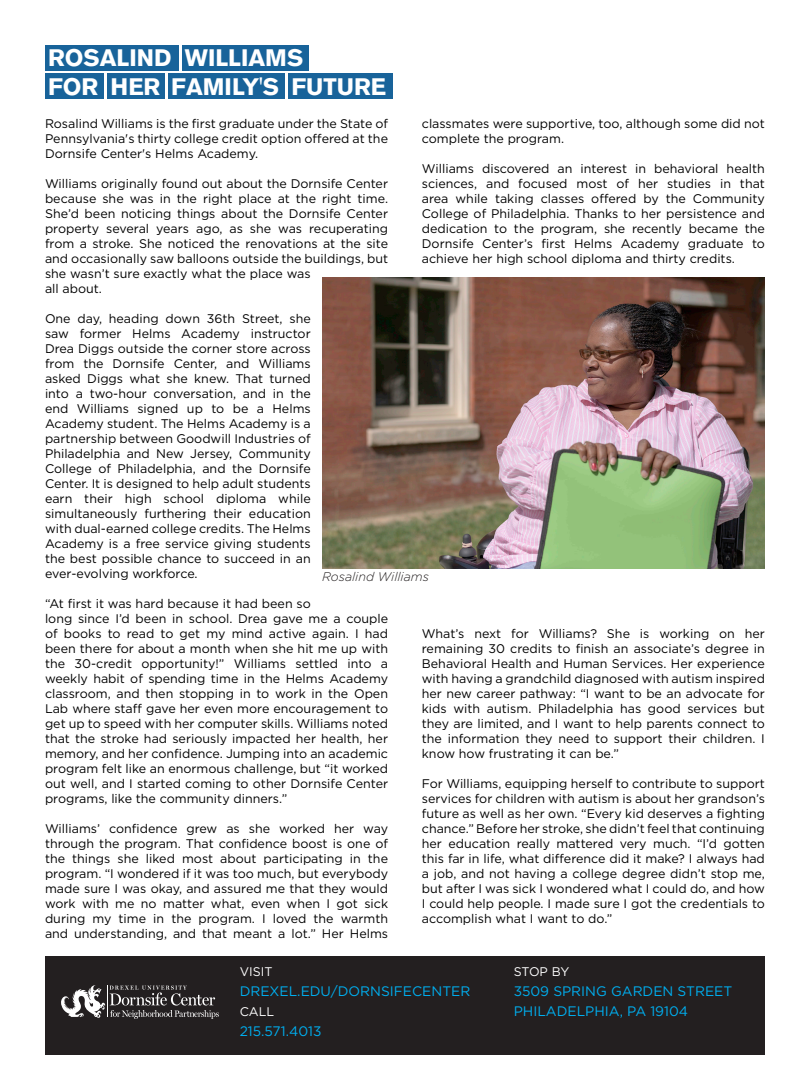
<style>
.page{position:relative;width:810px;height:1080px;background:#fff}
.page>*{position:absolute;margin:0;border:0;box-sizing:border-box;transform-origin:0 0}
.t1{font:700 23.62px "Akzidenz Grotesk BQ";color:#fff}
.t2{font:13.75px/20px "Gotham HTF";color:#00aeef}
.t3{font:12.5px/15px "Gotham";color:#000;text-align:justify}
.t4{font:italic 300 12.5px "Gotham";color:#231f20}
.t5{font:12.5px "Gotham HTF";color:#fff}
</style>
<div class="page">
<div style="left:45px;top:956px;width:720px;height:99px;background:#231f20"></div>
<svg style="left:61px;top:985px;width:158px;height:34px"></svg>
<div style="left:45px;top:45px;width:133px;height:26px;background:#18639a"></div>
<div style="left:182px;top:45px;width:126px;height:26px;background:#18639a"></div>
<div style="left:45px;top:73px;width:59px;height:26px;background:#18639a"></div>
<div style="left:108px;top:73px;width:57px;height:26px;background:#18639a"></div>
<div style="left:288px;top:73px;width:105px;height:26px;background:#18639a"></div>
<div style="left:168px;top:73px;width:117px;height:26px;background:#18639a"></div>
<img style="left:322px;top:277px;width:443px;height:292px">
<p class="t1" style="left:48px;top:44px;width:125px">ROSALIND</p>
<p class="t1" style="left:185px;top:44px;width:120px">WILLIAMS</p>
<p class="t1" style="left:48px;top:73px;width:52px">FOR</p>
<p class="t1" style="left:111px;top:73px;width:51px">HER</p>
<p class="t1" style="left:171px;top:73px;width:109px">FAMILY'S</p>
<p class="t1" style="left:291px;top:73px;width:96px">FUTURE</p>
<p class="t3" style="left:45px;top:116px;width:345px">Rosalind Williams is the first graduate under the State of Pennsylvania's thirty college credit option offered at the Dornsife Center's Helms Academy.</p>
<p class="t3" style="left:45px;top:176px;width:345px;text-align:left">Williams originally found out about the Dornsife Center because she was in the right place at the right time.<br>She’d been noticing things about the Dornsife Center property several years ago, as she was recuperating from a stroke. She noticed the renovations at the site and occasionally saw balloons outside the buildings, but she wasn’t sure exactly what the place was<br>all about.</p>
<p class="t3" style="left:45px;top:311px;width:267px">One day, heading down 36th Street, she saw former Helms Academy instructor Drea Diggs outside the corner store across from the Dornsife Center, and Williams asked Diggs what she knew. That turned into a two-hour conversation, and in the end Williams signed up to be a Helms Academy student. The Helms Academy is a partnership between Goodwill Industries of Philadelphia and New Jersey, Community College of Philadelphia, and the Dornsife Center. It is designed to help adult students earn their high school diploma while simultaneously furthering their education with dual-earned college credits. The Helms Academy is a free service giving students the best possible chance to succeed in an ever-evolving workforce.</p>
<p class="t3" style="left:45px;top:596px;width:345px;text-align:left">“At first it was hard because it had been so<br>long since I’d been in school. Drea gave me a couple of books to read to get my mind active again. I had been there for about a month when she hit me up with the 30-credit opportunity!” Williams settled into a weekly habit of spending time in the Helms Academy classroom, and then stopping in to work in the Open Lab where staff gave her even more encouragement to get up to speed with her computer skills. Williams noted that the stroke had seriously impacted her health, her memory, and her confidence. Jumping into an academic program felt like an enormous challenge, but “it worked out well, and I started coming to other Dornsife Center programs, like the community dinners.”</p>
<p class="t3" style="left:45px;top:821px;width:345px">Williams’ confidence grew as she worked her way through the program. That confidence boost is one of the things she liked most about participating in the program. “I wondered if it was too much, but everybody made sure I was okay, and assured me that they would work with me no matter what, even when I got sick during my time in the program. I loved the warmth and understanding, and that meant a lot.” Her Helms</p>
<p class="t3" style="left:422px;top:116px;width:345px">classmates were supportive, too, although some did not complete the program.</p>
<p class="t3" style="left:422px;top:161px;width:345px">Williams discovered an interest in behavioral health sciences, and focused most of her studies in that area while taking classes offered by the Community College of Philadelphia. Thanks to her persistence and dedication to the program, she recently became the Dornsife Center’s first Helms Academy graduate to achieve her high school diploma and thirty credits.</p>
<p class="t4" style="left:322px;top:569px;width:108px">Rosalind Williams</p>
<p class="t3" style="left:422px;top:626px;width:345px">What’s next for Williams? She is working on her remaining 30 credits to finish an associate’s degree in Behavioral Health and Human Services. Her experience with having a grandchild diagnosed with autism inspired her new career pathway: “I want to be an advocate for kids with autism. Philadelphia has good services but they are limited, and I want to help parents connect to the information they need to support their children. I know how frustrating it can be.”</p>
<p class="t3" style="left:422px;top:776px;width:345px">For Williams, equipping herself to contribute to support services for children with autism is about her grandson’s future as well as her own. “Every kid deserves a fighting chance.” Before her stroke, she didn’t feel that continuing her education really mattered very much. “I’d gotten this far in life, what difference did it make? I always had a job, and not having a college degree didn’t stop me, but after I was sick I wondered what I could do, and how I could help people. I made sure I got the credentials to accomplish what I want to do.”</p>
<p class="t5" style="left:240px;top:965px;width:34px">VISIT</p>
<p class="t2" style="left:240px;top:981px;width:232px">DREXEL.EDU/DORNSIFECENTER</p>
<p class="t5" style="left:240px;top:1005px;width:36px">CALL</p>
<p class="t2" style="left:240px;top:1021px;width:83px">215.571.4013</p>
<p class="t5" style="left:514px;top:965px;width:57px">STOP BY</p>
<p class="t2" style="left:514px;top:981px;width:220px">3509 SPRING GARDEN STREET<br>PHILADELPHIA, PA 19104</p>
</div>
